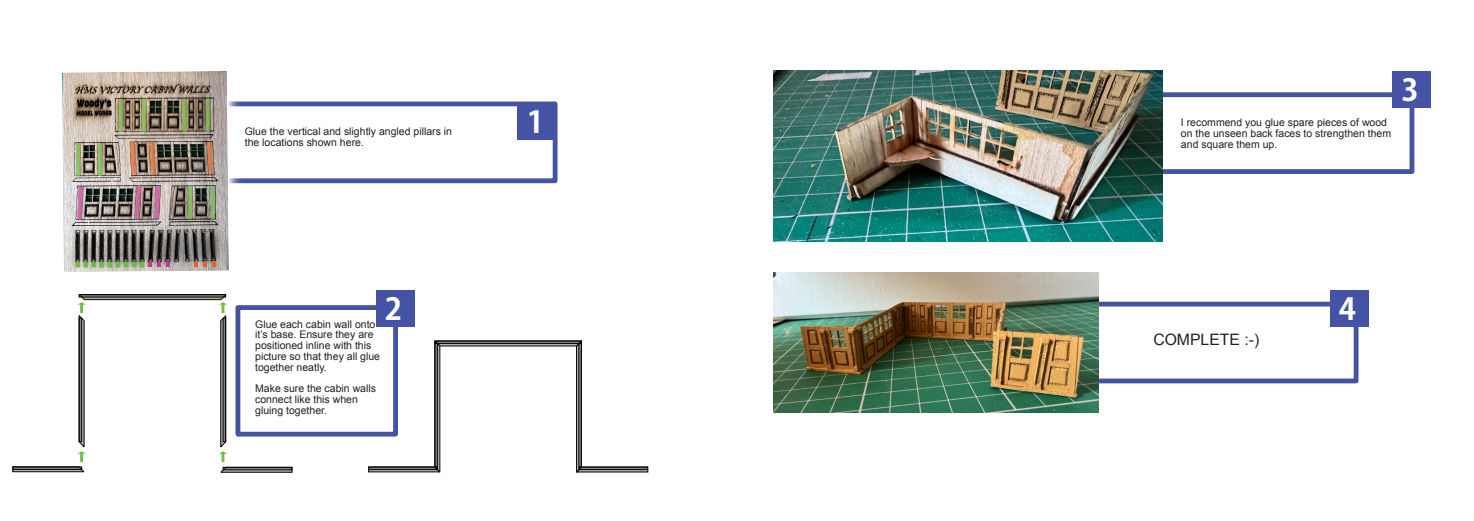
<style>
.page{position:relative;width:1474px;height:521px;background:#fff}
.page>*{position:absolute;margin:0;border:0;box-sizing:border-box;transform-origin:0 0}
.t1{font:700 30.1px "Adobe Gothic Std";color:#fff}
.t2{font:15.75px "Arial";color:#231f20}
.t3{font:10.5px/10.8px "Arial";color:#231f20}
</style>
<div class="page">
<div style="left:204px;top:102px;width:353px;height:81px;border:5px solid #4453a3"></div>
<div style="left:1061px;top:92px;width:353px;height:82px;border:5px solid #4453a3"></div>
<div style="left:1005px;top:302px;width:353px;height:81px;border:5px solid #4453a3"></div>
<div style="left:235px;top:305px;width:163px;height:131px;border:5px solid #4453a3"></div>
<div style="left:376px;top:290px;width:38px;height:37px;background:#4453a3"></div>
<div style="left:1392px;top:71px;width:38px;height:37px;background:#4453a3"></div>
<div style="left:1329px;top:290px;width:39px;height:37px;background:#4453a3"></div>
<svg style="left:13px;top:294px;width:279px;height:178px"></svg>
<div style="left:13px;top:467px;width:69px;height:2px;background:#080704;border:1px solid #090704;opacity:.24"></div>
<img style="left:229px;top:101px;width:15px;height:83px">
<img style="left:62px;top:71px;width:167px;height:201px">
<svg style="left:76px;top:262px;width:94px;height:5px"></svg>
<svg style="left:194px;top:262px;width:21px;height:5px"></svg>
<svg style="left:77px;top:186px;width:6px;height:33px"></svg>
<svg style="left:135px;top:186px;width:6px;height:33px"></svg>
<svg style="left:154px;top:186px;width:7px;height:33px"></svg>
<svg style="left:207px;top:142px;width:6px;height:33px"></svg>
<svg style="left:149px;top:142px;width:7px;height:33px"></svg>
<svg style="left:130px;top:142px;width:6px;height:33px"></svg>
<hr style="left:76px;top:143px;width:4px;height:33px;background:#70be44;opacity:.71">
<hr style="left:98px;top:143px;width:4px;height:33px;background:#70be44;opacity:.71">
<hr style="left:188px;top:186px;width:4px;height:33px;background:#70be44;opacity:.71">
<hr style="left:211px;top:186px;width:3px;height:33px;background:#83b963">
<hr style="left:119px;top:99px;width:4px;height:33px;background:#70be44;opacity:.71">
<hr style="left:142px;top:99px;width:4px;height:33px;background:#70be44;opacity:.71">
<hr style="left:183px;top:99px;width:3px;height:33px;background:#84b559">
<hr style="left:206px;top:99px;width:3px;height:33px;background:#80b35a">
<svg style="left:368px;top:341px;width:280px;height:131px"></svg>
<div style="left:578px;top:467px;width:69px;height:3px;background:#080704;border:1px solid #090704;opacity:.24"></div>
<hr style="left:579px;top:343px;width:2px;height:124px;background:#080704;opacity:.24">
<div style="left:368px;top:467px;width:69px;height:3px;background:#080704;border:1px solid #090704;opacity:.24"></div>
<div style="left:435px;top:343px;width:2px;height:124px;background:#080704;border:1px solid #090704;opacity:.24"></div>
<div style="left:435px;top:341px;width:146px;height:2px;background:#080704;border:1px solid #090704;opacity:.24"></div>
<img style="left:773px;top:71px;width:389px;height:171px">
<img style="left:773px;top:272px;width:325px;height:141px">
<div style="left:517px;top:103px;width:38px;height:37px;background:#4453a3"></div>
<h1 class="t1" style="left:527px;top:107px;width:19px">1</h1>
<p class="t3" style="left:245px;top:127px;width:209px">Glue the vertical and slightly angled pillars in the locations shown here.</p>
<p class="t3" style="left:1180px;top:118px;width:212px">I recommend you glue spare pieces of wood on the unseen back faces to strengthen them and square them up.</p>
<h1 class="t1" style="left:1401px;top:74px;width:19px">3</h1>
<p class="t3" style="left:255px;top:319px;width:122px">Glue each cabin wall onto</p>
<h1 class="t1" style="left:385px;top:293px;width:19px">2</h1>
<p class="t3" style="left:255px;top:330px;width:126px">it’s base. Ensure they are positioned inline with this picture so that they all glue together neatly.</p>
<p class="t3" style="left:255px;top:384px;width:122px">Make sure the cabin walls connect like this when gluing together.</p>
<h2 class="t2" style="left:1153px;top:333px;width:107px">COMPLETE :-)</h2>
<h1 class="t1" style="left:1338px;top:293px;width:19px">4</h1>
</div>
